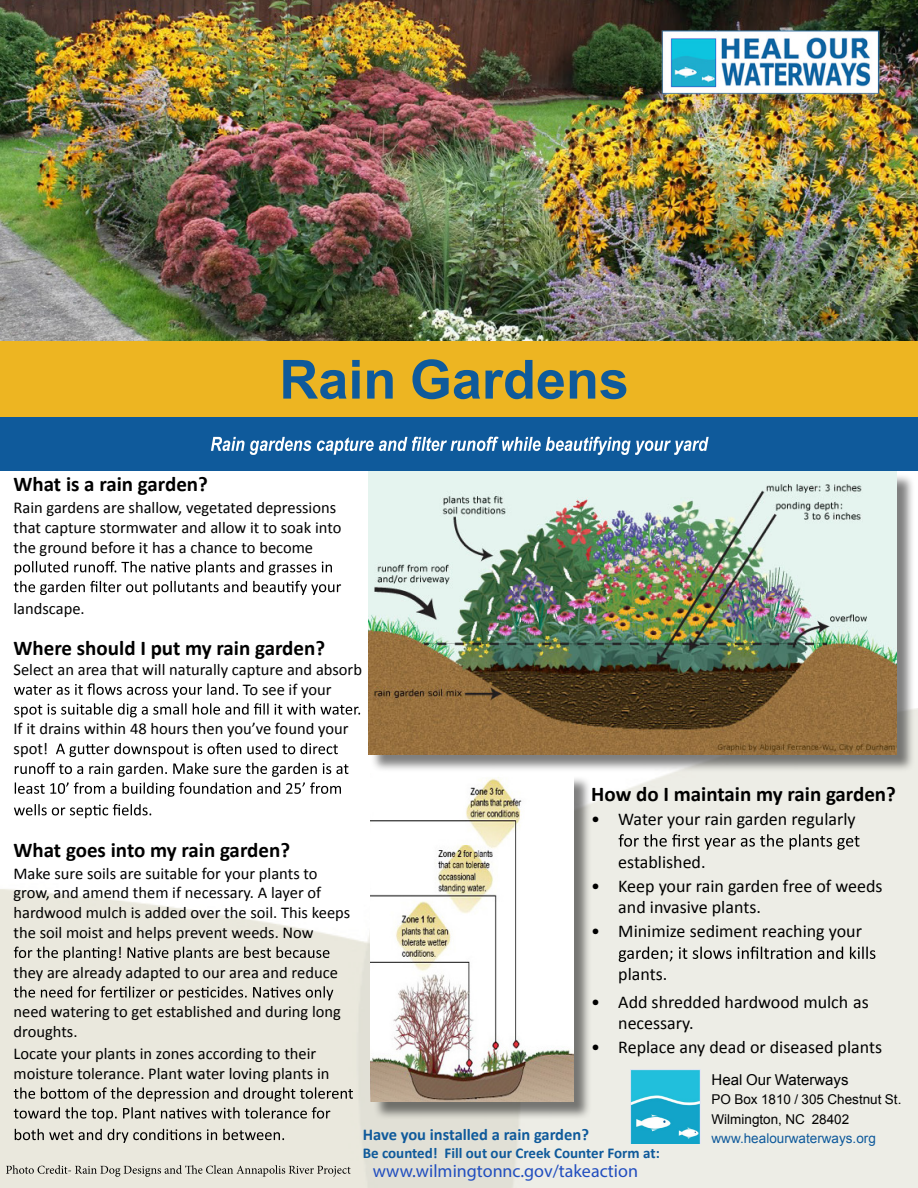
<style>
.page{position:relative;width:918px;height:1188px;background:#fff}
.page>*{position:absolute;margin:0;border:0;box-sizing:border-box;transform-origin:0 0}
.t1{font:700 54px "Arial";color:#0f5a9b}
.t2{font:700 21px "Calibri";color:#000}
.t3{font:18px/21.6px "Calibri";color:#000}
.t4{font:18px "Myriad Pro";color:#214ebf}
.t5{font:16.5px/19.8px "Calibri";color:#000}
.t6{font:700 16.5px "Calibri";color:#0f5a9b}
.t7{font:700 15px "Calibri";color:#0f5a9b}
.t8{font:15px "Arial";color:#000}
.t9{font:13.5px/19.5px "Arial";color:#000}
.t10{font:13.5px "Arial";color:#0f5a9b}
</style>
<div class="page">
<img style="left:0;top:708px;width:918px;height:480px">
<svg style="left:371px;top:476px;width:544px;height:297px;background:#b3b1ae"></svg>
<img style="left:368px;top:471px;width:529px;height:283px">
<svg style="left:15px;top:561px;width:317px;height:14px"></svg>
<svg style="left:14px;top:581px;width:327px;height:14px"></svg>
<svg style="left:14px;top:683px;width:346px;height:34px"></svg>
<svg style="left:56px;top:743px;width:282px;height:14px"></svg>
<svg style="left:15px;top:763px;width:333px;height:34px"></svg>
<svg style="left:14px;top:804px;width:137px;height:14px"></svg>
<svg style="left:14px;top:947px;width:315px;height:14px;background:#b7b6ad"></svg>
<svg style="left:14px;top:986px;width:319px;height:14px;background:#b8b7ae"></svg>
<svg style="left:14px;top:1087px;width:339px;height:34px;background:#c2c0b7"></svg>
<svg style="left:15px;top:1129px;width:269px;height:14px;background:#b9b7ae"></svg>
<img style="left:630px;top:1070px;width:71px;height:74px">
<img style="left:0;top:0;width:918px;height:340px">
<svg style="left:6px;top:1165px;width:345px;height:12px;background:#c3c1b8"></svg>
<div style="left:0;top:341px;width:918px;height:76px;background:#edb522"></div>
<svg style="left:619px;top:834px;width:241px;height:16px;background:#bebeb8"></svg>
<svg style="left:619px;top:947px;width:256px;height:15px;background:#b8b8b3"></svg>
<img style="left:661px;top:28px;width:220px;height:76px">
<div style="left:0;top:417px;width:918px;height:54px;background:#0f5a9b"></div>
<svg style="left:211px;top:437px;width:498px;height:18px"></svg>
<svg style="left:373px;top:775px;width:219px;height:345px;background:#aeada8"></svg>
<img style="left:371px;top:773px;width:202px;height:328px">
<h1 class="t1" style="left:279px;top:344px;width:351px">Rain Gardens</h1>
<p class="t2" style="left:14px;top:471px;width:196px">What is a rain garden?</p>
<p class="t5" style="left:13px;top:498px;width:330px">Rain gardens are shallow, vegetated depressions that capture stormwater and allow it to soak into the ground before it has a chance to become</p>
<p class="t5" style="left:14px;top:598px;width:73px">landscape.</p>
<p class="t2" style="left:14px;top:635px;width:313px">Where should I put my rain garden?</p>
<p class="t5" style="left:243px;top:660px;width:121px;text-indent:-229px">Select an area that will naturally capture and absorb<br>To see if your</p>
<p class="t5" style="left:14px;top:719px;width:337px">If it drains within 48 hours then you’ve found your spot!</p>
<p class="t2" style="left:14px;top:836px;width:278px">What goes into my rain garden?</p>
<p class="t5" style="left:14px;top:863px;width:338px">Make sure soils are suitable for your plants to grow, and amend them if necessary. A layer of hardwood mulch is added over the soil. This keeps the soil moist and helps prevent weeds. Now</p>
<p class="t5" style="left:14px;top:962px;width:326px">they are already adapted to our area and reduce</p>
<p class="t5" style="left:14px;top:1002px;width:329px">need watering to get established and during long droughts.</p>
<p class="t5" style="left:14px;top:1044px;width:318px">Locate your plants in zones according to their moisture tolerance. Plant water loving plants in</p>
<p class="t2" style="left:591px;top:781px;width:306px">How do I maintain my rain garden?</p>
<p class="t3" style="left:591px;top:808px;width:266px">• Water your rain garden regularly</p>
<p class="t3" style="left:618px;top:851px;width:89px">established.</p>
<p class="t3" style="left:618px;top:875px;width:266px;text-indent:-27px">• Keep your rain garden free of weeds and invasive plants.</p>
<p class="t3" style="left:591px;top:921px;width:272px">• Minimize sediment reaching your</p>
<p class="t3" style="left:618px;top:964px;width:51px">plants.</p>
<p class="t3" style="left:618px;top:991px;width:252px;text-indent:-27px">• Add shredded hardwood mulch as necessary.</p>
<p class="t3" style="left:591px;top:1036px;width:292px">• Replace any dead or diseased plants</p>
<p class="t6" style="left:363px;top:1124px;width:228px">Have you installed a rain garden?</p>
<p class="t7" style="left:363px;top:1144px;width:299px">Be counted! Fill out our Creek Counter Form at:</p>
<p class="t4" style="left:373px;top:1160px;width:267px">www.wilmingtonnc.gov/takeaction</p>
<p class="t8" style="left:712px;top:1070px;width:139px">Heal Our Waterways</p>
<p class="t9" style="left:712px;top:1090px;width:191px">PO Box 1810 / 305 Chestnut St.<br>Wilmington, NC 28402</p>
<p class="t10" style="left:712px;top:1130px;width:166px">www.healourwaterways.org</p>
</div>
